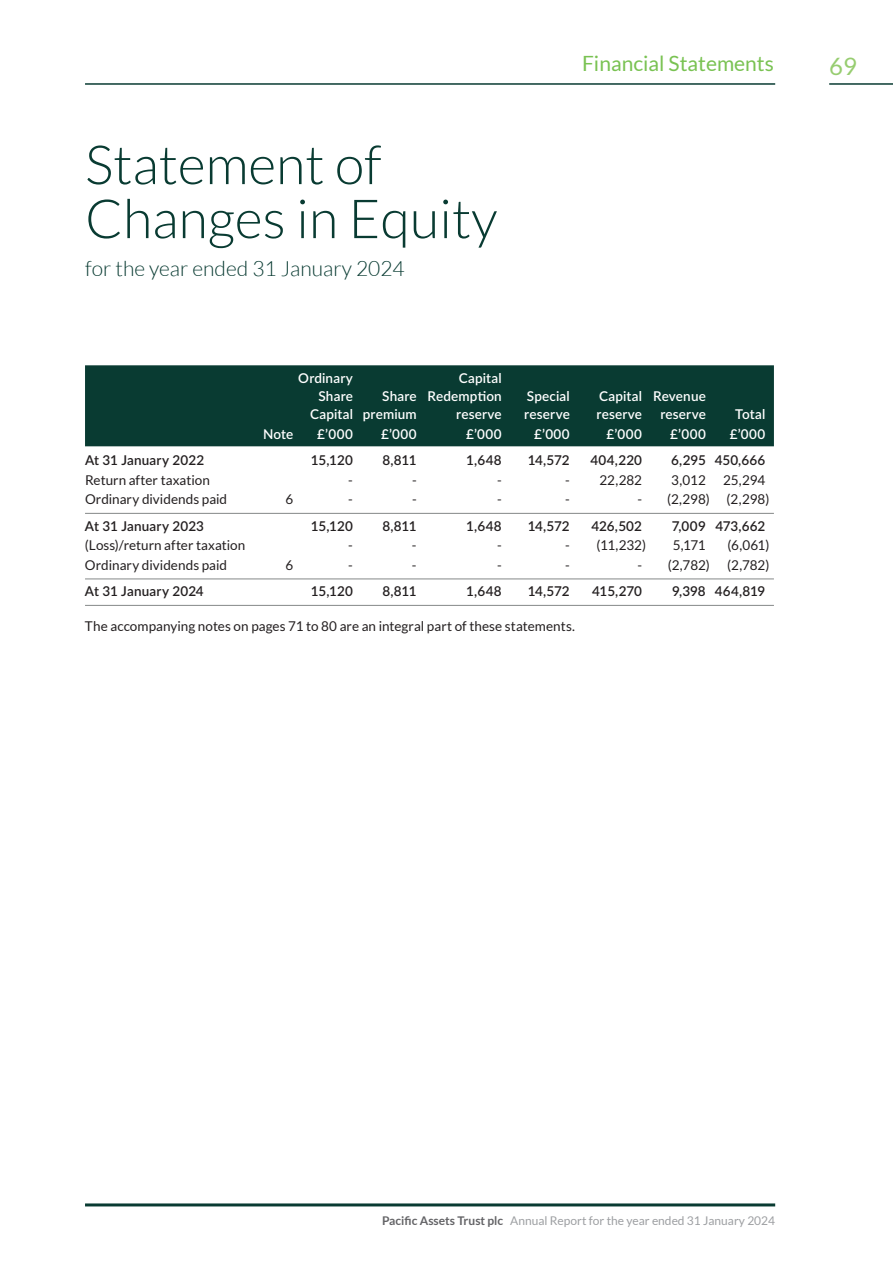
<style>
.page{position:relative;width:893px;height:1263px;background:#fff}
.page>*{position:absolute;margin:0;border:0;box-sizing:border-box;transform-origin:0 0}
.t1{font:300 54px/54px "Lato";color:#093b32}
.t2{font:24px "Lato";color:#97cd70}
.t3{font:300 21px "Lato";color:#093b32}
.t4{font:21px "Lato";color:#79c252}
.t5{font:13.5px "Lato";color:#231f20}
.t6{font:600 13.5px "Lato";letter-spacing:.005em;color:#231f20}
.t7{font:600 13.5px "Lato";letter-spacing:.015em;color:#fff}
.t8{font:12px "Lato";color:#9d9fa2}
.s1{font-weight:700;color:#636366}
</style>
<div class="page">
<hr style="left:85px;top:1203px;width:690px;height:3px;background:#093b32">
<hr style="left:85px;top:83px;width:690px;height:2px;background:#093b32">
<hr style="left:829px;top:83px;width:64px;height:2px;background:#093b32">
<div style="left:85px;top:365px;width:689px;height:81px;background:#093b32"></div>
<hr style="left:85px;top:513px;width:689px;height:1px;background:#929595">
<hr style="left:85px;top:578px;width:689px;height:1px;background:#929595">
<hr style="left:85px;top:605px;width:689px;height:1px;background:#929595">
<h1 class="t1" style="left:85px;top:138px;width:414px">Statement of<br>Changes in Equity</h1>
<h3 class="t3" style="left:85px;top:257px;width:321px">for the year ended 31 January 2024</h3>
<h3 class="t4" style="left:582px;top:51px;width:193px">Financial Statements</h3>
<h2 class="t2" style="left:829px;top:53px;width:29px">69</h2>
<p class="t7" style="left:298px;top:369px;width:56px">Ordinary</p>
<p class="t7" style="left:459px;top:369px;width:44px">Capital</p>
<p class="t7" style="left:318px;top:387px;width:36px">Share</p>
<p class="t7" style="left:382px;top:387px;width:121px">Share Redemption</p>
<p class="t7" style="left:527px;top:387px;width:44px">Special</p>
<p class="t7" style="left:599px;top:387px;width:108px">Capital Revenue</p>
<p class="t7" style="left:310px;top:405px;width:108px">Capital premium</p>
<p class="t7" style="left:456px;top:405px;width:47px">reserve</p>
<p class="t7" style="left:524px;top:405px;width:47px">reserve</p>
<p class="t7" style="left:597px;top:405px;width:47px">reserve</p>
<p class="t7" style="left:660px;top:405px;width:47px">reserve</p>
<p class="t7" style="left:735px;top:405px;width:32px">Total</p>
<p class="t7" style="left:263px;top:424px;width:32px">Note</p>
<p class="t7" style="left:317px;top:424px;width:37px">£’000</p>
<p class="t7" style="left:381px;top:424px;width:37px">£’000</p>
<p class="t7" style="left:466px;top:424px;width:37px">£’000</p>
<p class="t7" style="left:534px;top:424px;width:37px">£’000</p>
<p class="t7" style="left:606px;top:424px;width:37px">£’000</p>
<p class="t7" style="left:670px;top:424px;width:37px">£’000</p>
<p class="t7" style="left:730px;top:424px;width:37px">£’000</p>
<p class="t6" style="left:85px;top:451px;width:121px">At 31 January 2022</p>
<p class="t6" style="left:311px;top:451px;width:44px">15,120</p>
<p class="t6" style="left:382px;top:451px;width:36px">8,811</p>
<p class="t6" style="left:466px;top:451px;width:37px">1,648</p>
<p class="t6" style="left:528px;top:451px;width:44px">14,572</p>
<p class="t6" style="left:590px;top:451px;width:53px">404,220</p>
<p class="t6" style="left:671px;top:451px;width:96px">6,295 450,666</p>
<p class="t5" style="left:85px;top:472px;width:126px">Return after taxation</p>
<p class="t5" style="left:348px;top:472px;width:6px">-</p>
<p class="t5" style="left:412px;top:472px;width:6px">-</p>
<p class="t5" style="left:497px;top:472px;width:6px">-</p>
<p class="t5" style="left:565px;top:472px;width:78px">- 22,282</p>
<p class="t5" style="left:671px;top:472px;width:36px">3,012</p>
<p class="t5" style="left:723px;top:472px;width:44px">25,294</p>
<p class="t5" style="left:85px;top:492px;width:144px">Ordinary dividends paid</p>
<p class="t5" style="left:286px;top:492px;width:9px">6</p>
<p class="t5" style="left:348px;top:492px;width:6px">-</p>
<p class="t5" style="left:412px;top:492px;width:6px">-</p>
<p class="t5" style="left:497px;top:492px;width:6px">-</p>
<p class="t5" style="left:565px;top:492px;width:6px">-</p>
<p class="t5" style="left:637px;top:492px;width:134px">- (2,298) (2,298)</p>
<p class="t6" style="left:85px;top:516px;width:120px">At 31 January 2023</p>
<p class="t6" style="left:311px;top:516px;width:44px">15,120</p>
<p class="t6" style="left:382px;top:516px;width:36px">8,811</p>
<p class="t6" style="left:466px;top:516px;width:37px">1,648</p>
<p class="t6" style="left:528px;top:516px;width:44px">14,572</p>
<p class="t6" style="left:592px;top:516px;width:52px">426,502</p>
<p class="t6" style="left:672px;top:516px;width:95px">7,009 473,662</p>
<p class="t5" style="left:85px;top:538px;width:162px">(Loss)/return after taxation</p>
<p class="t5" style="left:348px;top:538px;width:6px">-</p>
<p class="t5" style="left:412px;top:538px;width:6px">-</p>
<p class="t5" style="left:497px;top:538px;width:6px">-</p>
<p class="t5" style="left:565px;top:538px;width:83px">- (11,232)</p>
<p class="t5" style="left:673px;top:538px;width:35px">5,171</p>
<p class="t5" style="left:728px;top:538px;width:43px">(6,061)</p>
<p class="t5" style="left:85px;top:557px;width:144px">Ordinary dividends paid</p>
<p class="t5" style="left:285px;top:557px;width:9px">6</p>
<p class="t5" style="left:348px;top:557px;width:6px">-</p>
<p class="t5" style="left:412px;top:557px;width:6px">-</p>
<p class="t5" style="left:497px;top:557px;width:6px">-</p>
<p class="t5" style="left:565px;top:557px;width:6px">-</p>
<p class="t5" style="left:637px;top:557px;width:74px">- (2,782)</p>
<p class="t5" style="left:727px;top:557px;width:44px">(2,782)</p>
<p class="t6" style="left:85px;top:582px;width:120px">At 31 January 2024</p>
<p class="t6" style="left:311px;top:582px;width:44px">15,120</p>
<p class="t6" style="left:382px;top:582px;width:36px">8,811</p>
<p class="t6" style="left:466px;top:582px;width:37px">1,648</p>
<p class="t6" style="left:528px;top:582px;width:44px">14,572</p>
<p class="t6" style="left:592px;top:582px;width:51px">415,270</p>
<p class="t6" style="left:672px;top:582px;width:95px">9,398 464,819</p>
<p class="t5" style="left:85px;top:619px;width:491px">The accompanying notes on pages 71 to 80 are an integral part of these statements.</p>
<p class="t8" style="left:382px;top:1213px;width:395px"><span class="s1">Pacific Assets Trust plc</span> Annual Report for the year ended 31 January 2024</p>
</div>
